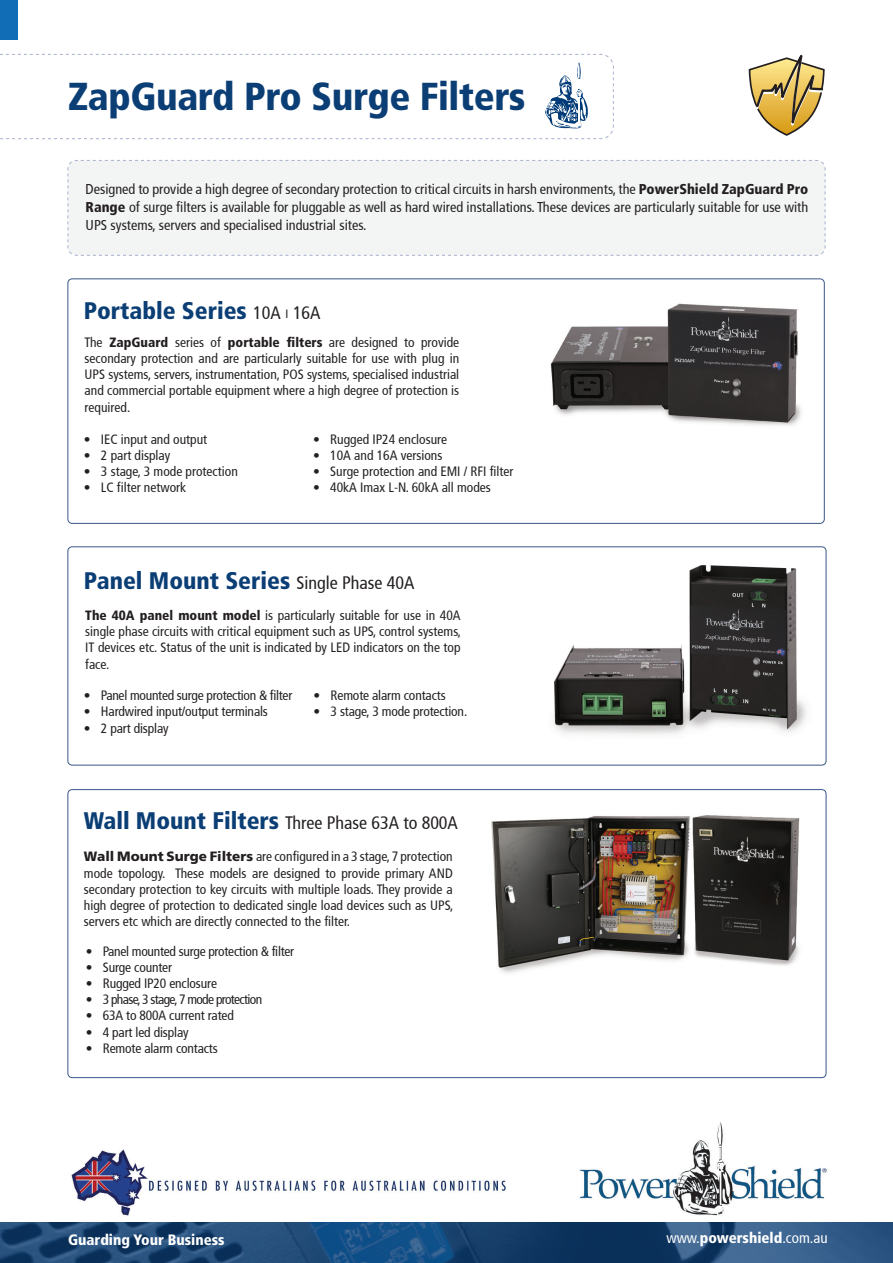
<style>
.page{position:relative;width:893px;height:1263px;background:#fff}
.page>*{position:absolute;margin:0;border:0;box-sizing:border-box;transform-origin:0 0}
.t1{font:900 condensed 39px "Frutiger";letter-spacing:-.01em;color:#0b3e75}
.t2{font:900 condensed 24px "Frutiger";color:#0b3e75}
.t3{font:condensed 18px "Frutiger";color:#231f20}
.t4{font:condensed 15px "Frutiger";color:#fff}
.t5{font:900 condensed 15px "Frutiger";color:#fff}
.t6{font:condensed 14.25px/18px "Frutiger";color:#231f20;text-align:justify}
.t7{font:condensed 13.5px/16.2px "Frutiger";color:#231f20;text-align:justify}
.t8{font:condensed 13.5px "Frutiger";letter-spacing:-.02em;color:#231f20}
.t9{font:condensed 13.5px "Frutiger";letter-spacing:-.05em;color:#231f20}
.s1{font-weight:900}
.s2{font-weight:400;font-size:18px;color:#231f20}
.s3{font-weight:400;font-size:12px;color:#231f20}
.s4{font-weight:900;font-size:24px;color:#0b3e75}
.s5{font-weight:900;font-stretch:normal}
</style>
<div class="page">
<div style="left:67px;top:160px;width:759px;height:96px;background:#f3f5f5"></div>
<img style="left:550px;top:303px;width:252px;height:123px">
<img style="left:554px;top:555px;width:273px;height:193px">
<img style="left:0;top:1222px;width:893px;height:41px">
<div style="left:0;top:0;width:17px;height:39px;background:#126db7"></div>
<img style="left:580px;top:1122px;width:247px;height:94px">
<img style="left:71px;top:1149px;width:435px;height:67px">
<img style="left:491px;top:815px;width:309px;height:158px">
<svg style="left:0;top:54px;width:614px;height:85px"></svg>
<svg style="left:545px;top:62px;width:43px;height:66px"></svg>
<svg style="left:749px;top:55px;width:76px;height:81px"></svg>
<div style="left:67px;top:278px;width:758px;height:246px;border:1px solid #395788;border-radius:4px"></div>
<div style="left:67px;top:546px;width:759px;height:219px;border:1px solid #395788;border-radius:4px"></div>
<p class="t1" style="left:68px;top:73px;width:459px">ZapGuard Pro Surge Filters</p>
<p class="t6" style="left:86px;top:180px;width:724px">Designed to provide a high degree of secondary protection to critical circuits in harsh environments, the <span class="s1">PowerShield ZapGuard Pro Range</span> of surge filters is available for pluggable as well as hard wired installations. These devices are particularly suitable for use with UPS systems, servers and specialised industrial sites.</p>
<p class="t2" style="left:84px;top:297px;width:238px">Portable Series <span class="s2">10A</span> <span class="s3">I</span> <span class="s2">16A</span></p>
<p class="t7" style="left:85px;top:334px;width:376px">The <span class="s1">ZapGuard</span> series of <span class="s1">portable filters</span> are designed to provide secondary protection and are particularly suitable for use with plug in UPS systems, servers, instrumentation, POS systems, specialised industrial and commercial portable equipment where a high degree of protection is required.</p>
<p class="t7" style="left:84px;top:431px;width:125px">• IEC input and output</p>
<p class="t7" style="left:84px;top:447px;width:88px">• 2 part display</p>
<p class="t7" style="left:84px;top:463px;width:155px">• 3 stage, 3 mode protection</p>
<p class="t7" style="left:84px;top:479px;width:104px">• LC filter network</p>
<p class="t7" style="left:313px;top:431px;width:135px">• Rugged IP24 enclosure</p>
<p class="t7" style="left:313px;top:447px;width:131px">• 10A and 16A versions</p>
<p class="t7" style="left:313px;top:463px;width:202px">• Surge protection and EMI / RFI filter</p>
<p class="t7" style="left:313px;top:479px;width:179px">• 40kA Imax L-N. 60kA all modes</p>
<p class="t2" style="left:84px;top:566px;width:332px">Panel Mount Series <span class="s2">Single Phase 40A</span></p>
<p class="t7" style="left:85px;top:607px;width:377px"><span class="s1">The 40A panel mount model</span> is particularly suitable for use in 40A single phase circuits with critical equipment such as UPS, control systems, IT devices etc. Status of the unit is indicated by LED indicators on the top face.</p>
<p class="t8" style="left:84px;top:687px;width:210px">• Panel mounted surge protection &amp; filter</p>
<p class="t7" style="left:84px;top:704px;width:186px">• Hardwired input/output terminals</p>
<p class="t7" style="left:84px;top:720px;width:86px">• 2 part display</p>
<p class="t7" style="left:314px;top:687px;width:134px">• Remote alarm contacts</p>
<p class="t7" style="left:314px;top:704px;width:155px">• 3 stage, 3 mode protection.</p>
<p class="t3" style="left:84px;top:813px;width:375px"><span class="s4">Wall Mount Filters</span> Three Phase 63A to 800A</p>
<p class="t7" style="left:84px;top:849px;width:371px"><span class="s5">Wall Mount Surge Filters</span> are configured in a 3 stage, 7 protection mode topology. These models are designed to provide primary AND secondary protection to key circuits with multiple loads. They provide a high degree of protection to dedicated single load devices such as UPS, servers etc which are directly connected to the filter.</p>
<p class="t8" style="left:86px;top:943px;width:210px">• Panel mounted surge protection &amp; filter</p>
<p class="t7" style="left:86px;top:959px;width:88px">• Surge counter</p>
<p class="t7" style="left:86px;top:975px;width:133px">• Rugged IP20 enclosure</p>
<p class="t9" style="left:86px;top:991px;width:178px">• 3 phase, 3 stage, 7 mode protection</p>
<p class="t7" style="left:86px;top:1008px;width:150px">• 63A to 800A current rated</p>
<p class="t7" style="left:86px;top:1024px;width:104px">• 4 part led display</p>
<p class="t7" style="left:86px;top:1040px;width:134px">• Remote alarm contacts</p>
<p class="t5" style="left:68px;top:1230px;width:158px">Guarding Your Business</p>
<p class="t4" style="left:666px;top:1229px;width:163px">www.<span class="s1">powershield</span>.com.au</p>
</div>
